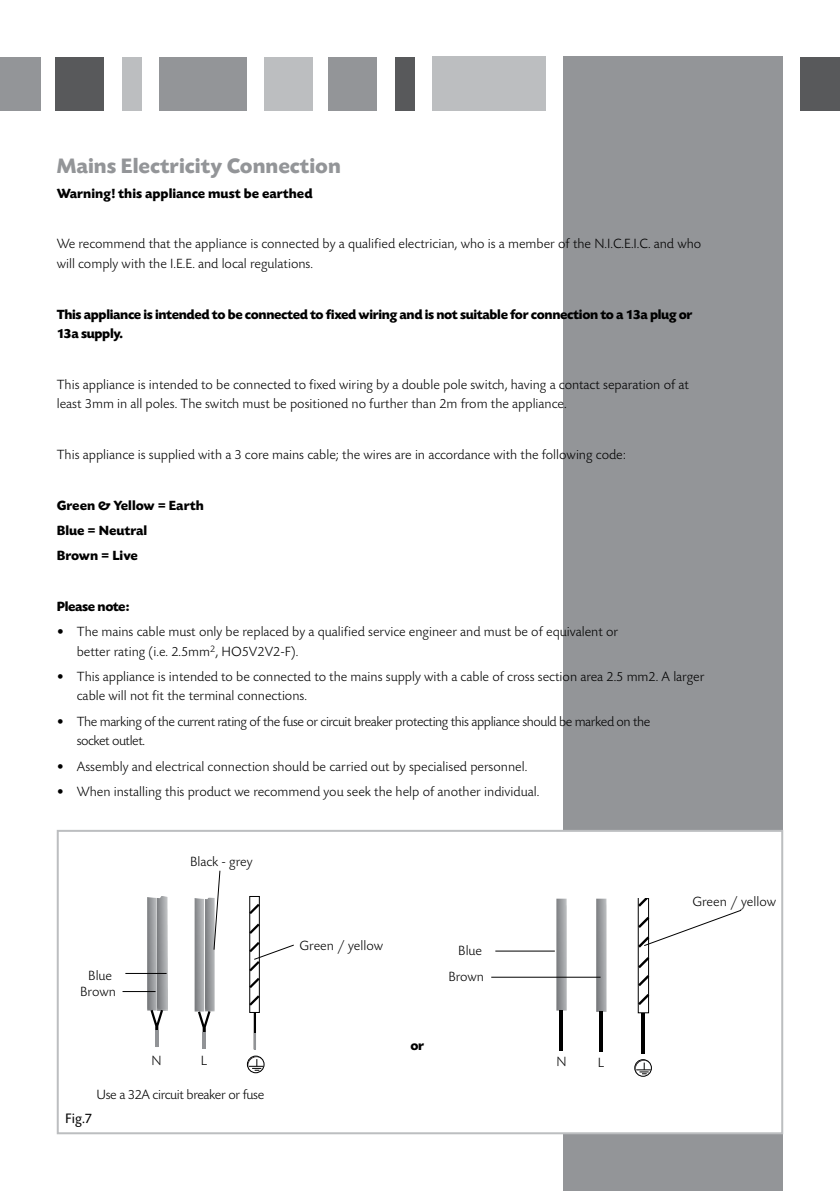
<style>
.page{position:relative;width:840px;height:1191px;background:#fff}
.page>*{position:absolute;margin:0;border:0;box-sizing:border-box;transform-origin:0 0}
.t1{font:700 22px "Today SB";color:#939598}
.t2{font:14.4px "Today SB";color:#000}
.t3{font:300 14px/19.6px "Today SB";color:#000}
.t4{font:700 14px/19.6px "Today SB";letter-spacing:-.025em;color:#000}
.t5{font:300 14px/19.6px "Today SB";letter-spacing:-.03em;color:#000}
.t6{font:700 14px/25.2px "Today SB";color:#000}
.t7{font:300 14px "Today SB";letter-spacing:-.025em;color:#000}
.s1{font-weight:400}
</style>
<div class="page">
<div style="left:800px;top:57px;width:39px;height:53px;background:#58595b"></div>
<div style="left:563px;top:57px;width:219px;height:1134px;background:#939598"></div>
<div style="left:394px;top:57px;width:20px;height:53px;background:#58595b"></div>
<div style="left:328px;top:57px;width:48px;height:53px;background:#939598"></div>
<div style="left:264px;top:57px;width:48px;height:53px;background:#bcbec0"></div>
<div style="left:159px;top:57px;width:88px;height:53px;background:#939598"></div>
<div style="left:122px;top:57px;width:19px;height:53px;background:#bcbec0"></div>
<div style="left:56px;top:57px;width:48px;height:53px;background:#58595b"></div>
<div style="left:0;top:57px;width:40px;height:53px;background:#939598"></div>
<div style="left:432px;top:57px;width:113px;height:54px;background:#bcbec0"></div>
<div style="left:57px;top:830px;width:725px;height:304px;background:#fff;border:2px solid #bcbec0"></div>
<hr style="left:559px;top:1010px;width:4px;height:40px;background:#000">
<hr style="left:599px;top:1011px;width:3px;height:40px;background:#000">
<svg style="left:640px;top:1013px;width:4px;height:40px"></svg>
<svg style="left:491px;top:898px;width:250px;height:115px"></svg>
<svg style="left:635px;top:1060px;width:15px;height:15px"></svg>
<div style="left:634px;top:1059px;width:17px;height:17px;border:2px solid #000;border-radius:50%"></div>
<svg style="left:122px;top:870px;width:172px;height:202px"></svg>
<div style="left:247px;top:1055px;width:17px;height:18px;border:2px solid #000;border-radius:50%"></div>
<h1 class="t1" style="left:57px;top:154px;width:285px">Mains Electricity Connection</h1>
<p class="t6" style="left:57px;top:181px;width:257px">Warning! this appliance must be earthed</p>
<p class="t3" style="left:57px;top:235px;width:645px">We recommend that the appliance is connected by a qualified electrician, who is a member of the N.I.C.E.I.C. and who will comply with the I.E.E. and local regulations.</p>
<p class="t4" style="left:57px;top:305px;width:637px">This appliance is intended to be connected to fixed wiring and is not suitable for connection to a 13a plug or<br>13a supply.</p>
<p class="t3" style="left:57px;top:375px;width:633px">This appliance is intended to be connected to fixed wiring by a double pole switch, having a contact separation of at least 3mm in all poles. The switch must be positioned no further than 2m from the appliance.</p>
<p class="t3" style="left:57px;top:445px;width:570px">This appliance is supplied with a 3 core mains cable; the wires are in accordance with the following code:</p>
<p class="t6" style="left:57px;top:493px;width:148px">Green &amp; Yellow = Earth<br>Blue = Neutral<br>Brown = Live</p>
<p class="t4" style="left:57px;top:596px;width:74px">Please note:</p>
<p class="t3" style="left:77px;top:622px;width:542px;text-indent:-20px"><span class="s1">•</span> The mains cable must only be replaced by a qualified service engineer and must be of equivalent or better rating (i.e. 2.5mm<sup>2</sup>, HO5V2V2-F).</p>
<p class="t3" style="left:77px;top:667px;width:629px;text-indent:-20px">• This appliance is intended to be connected to the mains supply with a cable of cross section area 2.5 mm2. A larger cable will not fit the terminal connections.</p>
<p class="t5" style="left:77px;top:712px;width:574px;text-indent:-20px">• The marking of the current rating of the fuse or circuit breaker protecting this appliance should be marked on the socket outlet.</p>
<p class="t3" style="left:57px;top:757px;width:472px">• Assembly and electrical connection should be carried out by specialised personnel.</p>
<p class="t3" style="left:57px;top:782px;width:483px">• When installing this product we recommend you seek the help of another individual.</p>
<p class="t3" style="left:190px;top:852px;width:64px">Black - grey</p>
<p class="t3" style="left:80px;top:967px;width:37px;line-height:16.4px;text-align:center">Blue<br>Brown</p>
<p class="t3" style="left:151px;top:1051px;width:12px">N</p>
<p class="t3" style="left:201px;top:1051px;width:8px">L</p>
<p class="t7" style="left:96px;top:1087px;width:169px">Use a 32A circuit breaker or fuse</p>
<p class="t2" style="left:65px;top:1110px;width:29px">Fig.7</p>
<p class="t3" style="left:299px;top:935px;width:85px">Green / yellow</p>
<p class="t4" style="left:410px;top:1035px;width:15px">or</p>
<p class="t3" style="left:448px;top:937px;width:37px;line-height:26px;text-align:center">Blue<br>Brown</p>
<p class="t3" style="left:556px;top:1052px;width:12px">N</p>
<p class="t3" style="left:597px;top:1053px;width:8px">L</p>
<p class="t3" style="left:692px;top:892px;width:85px">Green / yellow</p>
</div>
